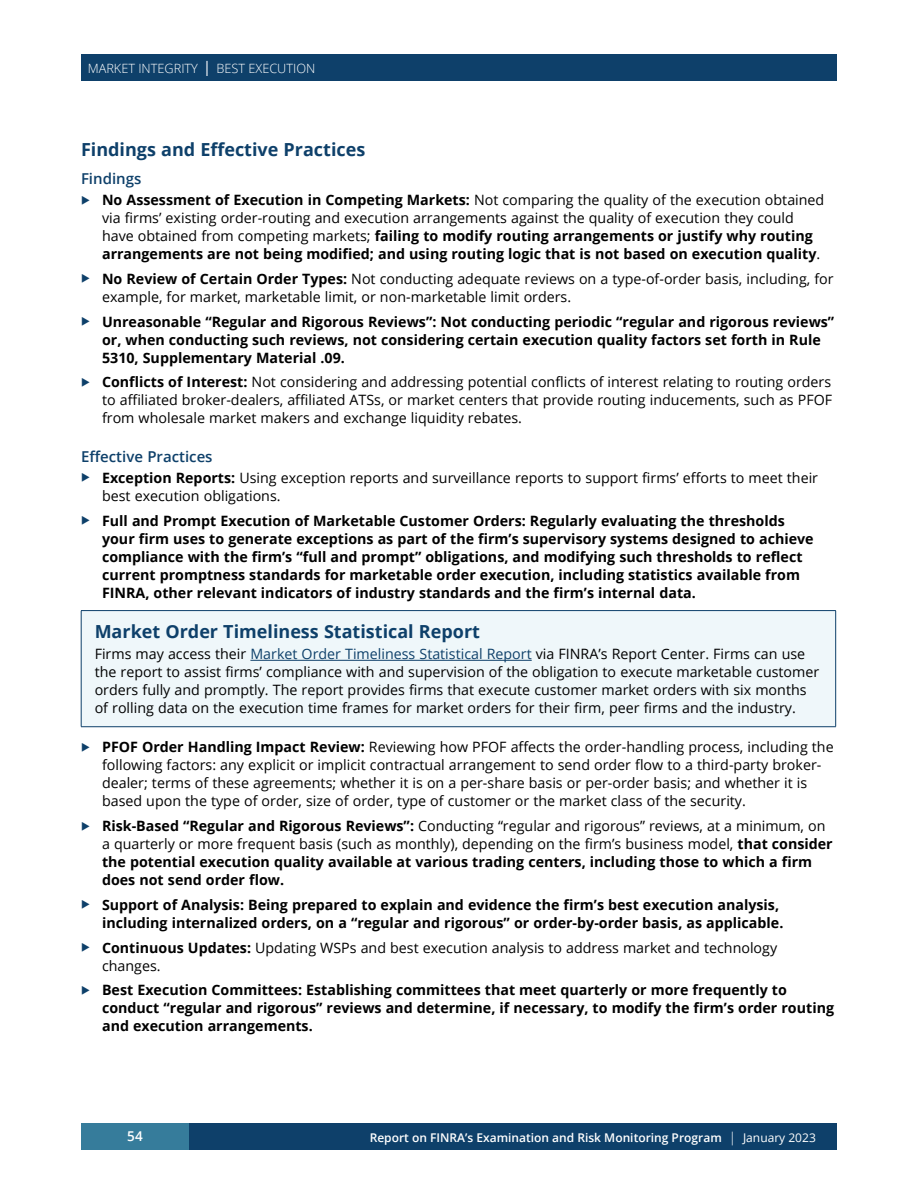
<style>
.page{position:relative;width:918px;height:1188px;background:#fff}
.page>*{position:absolute;margin:0;border:0;box-sizing:border-box;transform-origin:0 0}
.t1{font:700 18px "Open Sans";color:#0e406a}
.t2{font:600 15px "Open Sans";color:#0e406a}
.t3{font:700 14.25px/18px "Open Sans";color:#000}
.t4{font:14.25px/18px "Open Sans";color:#000}
.t5{font:600 13.5px "Open Sans";color:#fff}
.t6{font:300 12.75px "Open Sans";color:#fff}
.t7{font:600 12px "Open Sans";color:#fff}
.s1{font-size:21px}
.s2{font-weight:400}
.s3{font-weight:700}
.s4{color:#0e406a}
.s5{font-weight:300;font-size:13.5px}
</style>
<div class="page">
<div style="left:189px;top:1123px;width:648px;height:27px;background:#0e406a"></div>
<div style="left:81px;top:1123px;width:108px;height:27px;background:#367c9b"></div>
<div style="left:81px;top:54px;width:756px;height:27px;background:#0e406a"></div>
<div style="left:81px;top:611px;width:755px;height:116px;background:#eff7fa"></div>
<hr style="left:81px;top:610px;width:755px;height:1px;background:#0e406a">
<hr style="left:81px;top:611px;width:1px;height:116px;background:#0e406a">
<hr style="left:835px;top:611px;width:1px;height:116px;background:#0e406a">
<hr style="left:81px;top:726px;width:755px;height:1px;background:#0e406a">
<hr style="left:250px;top:660px;width:282px;height:1px;background:#0e406a">
<p class="t6" style="left:88px;top:59px;width:229px">MARKET INTEGRITY <span class="s1">I</span> BEST EXECUTION</p>
<p class="t1" style="left:81px;top:136px;width:286px">Findings and Effective Practices</p>
<p class="t2" style="left:81px;top:168px;width:62px">Findings</p>
<p class="t3" style="left:102px;top:190px;width:724px">No Assessment of Execution in Competing Markets: <span class="s2">Not comparing the quality of the execution obtained via firms’ existing order-routing and execution arrangements against the quality of execution they could have obtained from competing markets;</span> failing to modify routing arrangements or justify why routing arrangements are not being modified; and using routing logic that is not based on execution quality<span class="s2">.</span></p>
<p class="t4" style="left:102px;top:269px;width:733px"><span class="s3">No Review of Certain Order Types:</span> Not conducting adequate reviews on a type-of-order basis, including, for example, for market, marketable limit, or non-marketable limit orders.</p>
<p class="t3" style="left:102px;top:312px;width:734px">Unreasonable “Regular and Rigorous Reviews”: Not conducting periodic “regular and rigorous reviews” or, when conducting such reviews, not considering certain execution quality factors set forth in Rule<br>5310, Supplementary Material .09.</p>
<p class="t4" style="left:102px;top:373px;width:732px;text-align:justify"><span class="s3">Conflicts of Interest:</span> Not considering and addressing potential conflicts of interest relating to routing orders to affiliated broker-dealers, affiliated ATSs, or market centers that provide routing inducements, such as PFOF from wholesale market makers and exchange liquidity rebates.</p>
<p class="t2" style="left:81px;top:446px;width:133px">Effective Practices</p>
<p class="t4" style="left:102px;top:468px;width:718px"><span class="s3">Exception Reports:</span> Using exception reports and surveillance reports to support firms’ efforts to meet their best execution obligations.</p>
<p class="t3" style="left:102px;top:511px;width:713px">Full and Prompt Execution of Marketable Customer Orders: Regularly evaluating the thresholds your firm uses to generate exceptions as part of the firm’s supervisory systems designed to achieve compliance with the firm’s “full and prompt” obligations, and modifying such thresholds to reflect current promptness standards for marketable order execution, including statistics available from FINRA, other relevant indicators of industry standards and the firm’s internal data.</p>
<p class="t1" style="left:95px;top:619px;width:387px">Market Order Timeliness Statistical Report</p>
<p class="t4" style="left:95px;top:645px;width:726px">Firms may access their <span class="s4">Market Order Timeliness Statistical Report</span> via FINRA’s Report Center. Firms can use the report to assist firms’ compliance with and supervision of the obligation to execute marketable customer orders fully and promptly. The report provides firms that execute customer market orders with six months of rolling data on the execution time frames for market orders for their firm, peer firms and the industry.</p>
<p class="t4" style="left:102px;top:738px;width:733px"><span class="s3">PFOF Order Handling Impact Review:</span> Reviewing how PFOF affects the order-handling process, including the following factors: any explicit or implicit contractual arrangement to send order flow to a third-party broker&shy;dealer; terms of these agreements; whether it is on a per-share basis or per-order basis; and whether it is based upon the type of order, size of order, type of customer or the market class of the security.</p>
<p class="t3" style="left:102px;top:817px;width:732px">Risk-Based “Regular and Rigorous Reviews”: <span class="s2">Conducting “regular and rigorous” reviews, at a minimum, on a quarterly or more frequent basis (such as monthly), depending on the firm’s business model,</span> that consider the potential execution quality available at various trading centers, including those to which a firm does not send order flow.</p>
<p class="t3" style="left:102px;top:895px;width:683px">Support of Analysis: Being prepared to explain and evidence the firm’s best execution analysis, including internalized orders, on a “regular and rigorous” or order-by-order basis, as applicable.</p>
<p class="t4" style="left:102px;top:938px;width:677px"><span class="s3">Continuous Updates:</span> Updating WSPs and best execution analysis to address market and technology changes.</p>
<p class="t3" style="left:102px;top:981px;width:734px">Best Execution Committees: Establishing committees that meet quarterly or more frequently to conduct “regular and rigorous” reviews and determine, if necessary, to modify the firm’s order routing and execution arrangements.</p>
<p class="t5" style="left:127px;top:1127px;width:17px">54</p>
<p class="t7" style="left:370px;top:1129px;width:448px">Report on FINRA’s Examination and Risk Monitoring Program <span class="s5">|</span> <span class="s2">January 2023</span></p>
</div>
